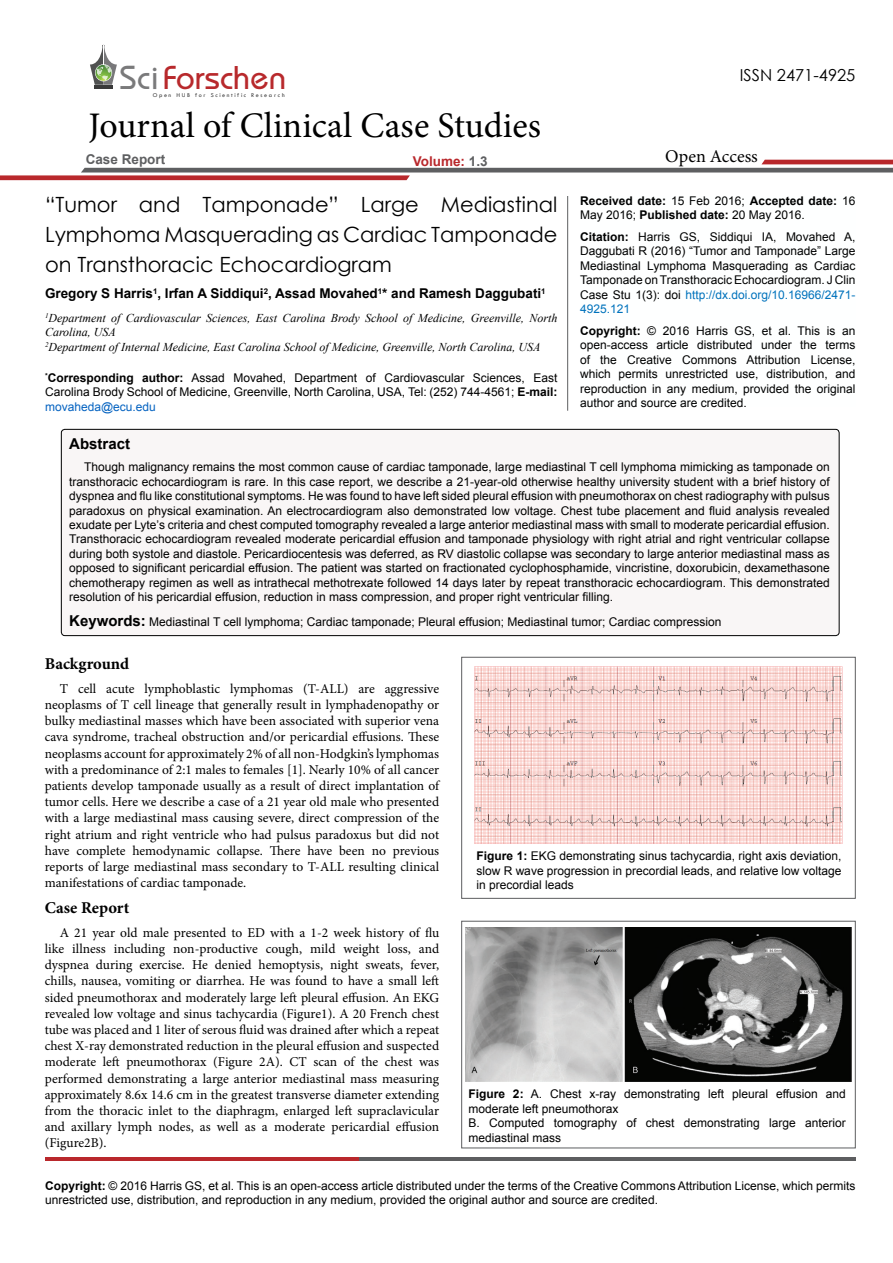
<style>
.page{position:relative;width:893px;height:1263px;background:#fff}
.page>*{position:absolute;margin:0;border:0;box-sizing:border-box;transform-origin:0 0}
.t1{font:36px "Minion Pro";color:#000}
.t2{font:34.35px "Opal";color:#b8292c}
.t3{font:21px/30px "Century Gothic";color:#000;text-align:justify}
.t4{font:18px "Minion Pro";color:#000}
.t5{font:700 16.5px "Minion Pro";color:#000}
.t6{font:16.5px "Century Gothic";color:#000}
.t7{font:700 15px "Arial";color:#000}
.t8{font:13.5px/16.2px "Minion Pro";color:#000;text-align:justify}
.t9{font:700 13.5px "Arial";color:#000}
.t10{font:700 13.5px "Arial";color:#5e5f61}
.t11{font:700 13.5px "Arial";color:#b9282c}
.t12{font:12px/14.4px "Arial";color:#000;text-align:justify}
.t13{font:italic 12px/14.4px "Times New Roman";color:#000}
.t14{font:700 12px/14.4px "Arial";color:#000}
.t15{font:6.15px "Tw Cen";letter-spacing:.27em;color:#3a3a3a}
.s1{color:#7a7a7b}
.s2{color:#5e5f61}
.s3{font-weight:700}
.s4{color:#0563c1}
.s5{font-weight:400}
.s6{color:#0072bc}
.s7{font-weight:700;font-size:15px}
</style>
<div class="page">
<hr style="left:94px;top:85px;width:19px;height:4px;background:#3a3a3a">
<svg style="left:90px;top:45px;width:27px;height:40px"></svg>
<svg style="left:0;top:160px;width:893px;height:20px"></svg>
<hr style="left:45px;top:1157px;width:314px;height:4px;background:#b9282c">
<hr style="left:359px;top:1157px;width:496px;height:4px;background:#5d5e60">
<hr style="left:567px;top:196px;width:1px;height:215px;background:#5e5f61">
<div style="left:61px;top:429px;width:778px;height:207px;background:#f9f6f6;border-radius:4px"></div>
<div style="left:61px;top:429px;width:778px;height:207px;border:1px solid #000;border-radius:4px"></div>
<div style="left:461px;top:657px;width:394px;height:241px;border:1px solid #5d5e60"></div>
<img style="left:475px;top:666px;width:367px;height:178px">
<div style="left:461px;top:921px;width:394px;height:227px;border:1px solid #5d5e60"></div>
<img style="left:466px;top:927px;width:385px;height:154px">
<h2 class="t2" style="left:120px;top:57px;width:168px"><span class="s1">Sci</span>Forschen</h2>
<p class="t15" style="left:153px;top:91px;width:134px">O pen HUB for Scientific Research</p>
<h1 class="t1" style="left:88px;top:102px;width:454px">Journal of Clinical Case Studies</h1>
<p class="t10" style="left:86px;top:151px;width:81px">Case Report</p>
<p class="t11" style="left:413px;top:152px;width:76px">Volume: <span class="s2">1.3</span></p>
<p class="t3" style="left:45px;top:189px;width:514px">“Tumor and Tamponade” Large Mediastinal Lymphoma Masquerading as Cardiac Tamponade on Transthoracic Echocardiogram</p>
<p class="t9" style="left:45px;top:285px;width:502px">Gregory S Harris<sup>1</sup>, Irfan A Siddiqui<sup>2</sup>, Assad Movahed<sup>1</sup>* and Ramesh Daggubati<sup>1</sup></p>
<p class="t13" style="left:45px;top:310px;width:514px"><sup>1</sup>Department of Cardiovascular Sciences, East Carolina Brody School of Medicine, Greenville, North<br>Carolina, USA</p>
<p class="t13" style="left:45px;top:339px;width:497px"><sup>2</sup>Department of Internal Medicine, East Carolina School of Medicine, Greenville, North Carolina, USA</p>
<p class="t12" style="left:45px;top:371px;width:514px"><sup>*</sup><span class="s3">Corresponding author:</span> Assad Movahed, Department of Cardiovascular Sciences, East Carolina Brody School of Medicine, Greenville, North Carolina, USA, Tel: (252) 744-4561; <span class="s3">E-mail: </span><span class="s4">movaheda@ecu.edu</span></p>
<p class="t6" style="left:740px;top:64px;width:117px">ISSN 2471-4925</p>
<h3 class="t4" style="left:665px;top:145px;width:94px">Open Access</h3>
<p class="t14" style="left:580px;top:194px;width:277px">Received date: <span class="s5">15 Feb 2016;</span> Accepted date: <span class="s5">16<br>May 2016;</span> Published date: <span class="s5">20 May 2016.</span></p>
<p class="t12" style="left:580px;top:230px;width:277px"><span class="s3">Citation:</span> Harris GS, Siddiqui IA, Movahed A, Daggubati R (2016) “Tumor and Tamponade” Large Mediastinal Lymphoma Masquerading as Cardiac Tamponade on Transthoracic Echocardiogram. J Clin Case Stu 1(3): doi <span class="s6">http://dx.doi.org/10.16966/2471- 4925.121</span></p>
<p class="t12" style="left:580px;top:324px;width:277px"><span class="s3">Copyright:</span> © 2016 Harris GS, et al. This is an open-access article distributed under the terms of the Creative Commons Attribution License, which permits unrestricted use, distribution, and reproduction in any medium, provided the original author and source are credited.</p>
<p class="t7" style="left:69px;top:434px;width:62px">Abstract</p>
<p class="t12" style="left:69px;top:460px;width:762px;text-indent:15px">Though malignancy remains the most common cause of cardiac tamponade, large mediastinal T cell lymphoma mimicking as tamponade on transthoracic echocardiogram is rare. In this case report, we describe a 21-year-old otherwise healthy university student with a brief history of dyspnea and flu like constitutional symptoms. He was found to have left sided pleural effusion with pneumothorax on chest radiography with pulsus paradoxus on physical examination. An electrocardiogram also demonstrated low voltage. Chest tube placement and fluid analysis revealed exudate per Lyte’s criteria and chest computed tomography revealed a large anterior mediastinal mass with small to moderate pericardial effusion.<br>Transthoracic echocardiogram revealed moderate pericardial effusion and tamponade physiology with right atrial and right ventricular collapse during both systole and diastole. Pericardiocentesis was deferred, as RV diastolic collapse was secondary to large anterior mediastinal mass as opposed to significant pericardial effusion. The patient was started on fractionated cyclophosphamide, vincristine, doxorubicin, dexamethasone chemotherapy regimen as well as intrathecal methotrexate followed 14 days later by repeat transthoracic echocardiogram. This demonstrated resolution of his pericardial effusion, reduction in mass compression, and proper right ventricular filling.</p>
<p class="t12" style="left:69px;top:615px;width:654px"><span class="s7">Keywords:</span> Mediastinal T cell lymphoma; Cardiac tamponade; Pleural effusion; Mediastinal tumor; Cardiac compression</p>
<p class="t5" style="left:45px;top:652px;width:86px">Background</p>
<p class="t8" style="left:45px;top:680px;width:396px;text-indent:15px">T cell acute lymphoblastic lymphomas (T-ALL) are aggressive neoplasms of T cell lineage that generally result in lymphadenopathy or bulky mediastinal masses which have been associated with superior vena cava syndrome, tracheal obstruction and/or pericardial effusions. These neoplasms account for approximately 2% of all non-Hodgkin’s lymphomas with a predominance of 2:1 males to females [1]. Nearly 10% of all cancer patients develop tamponade usually as a result of direct implantation of tumor cells. Here we describe a case of a 21 year old male who presented with a large mediastinal mass causing severe, direct compression of the right atrium and right ventricle who had pulsus paradoxus but did not have complete hemodynamic collapse. There have been no previous reports of large mediastinal mass secondary to T-ALL resulting clinical manifestations of cardiac tamponade.</p>
<p class="t5" style="left:45px;top:896px;width:86px">Case Report</p>
<p class="t8" style="left:45px;top:924px;width:396px;text-indent:15px">A 21 year old male presented to ED with a 1-2 week history of flu like illness including non-productive cough, mild weight loss, and dyspnea during exercise. He denied hemoptysis, night sweats, fever, chills, nausea, vomiting or diarrhea. He was found to have a small left sided pneumothorax and moderately large left pleural effusion. An EKG revealed low voltage and sinus tachycardia (Figure1). A 20 French chest tube was placed and 1 liter of serous fluid was drained after which a repeat chest X-ray demonstrated reduction in the pleural effusion and suspected moderate left pneumothorax (Figure 2A). CT scan of the chest was performed demonstrating a large anterior mediastinal mass measuring approximately 8.6x 14.6 cm in the greatest transverse diameter extending from the thoracic inlet to the diaphragm, enlarged left supraclavicular and axillary lymph nodes, as well as a moderate pericardial effusion (Figure2B).</p>
<p class="t12" style="left:477px;top:849px;width:366px"><span class="s3">Figure 1:</span> EKG demonstrating sinus tachycardia, right axis deviation, slow R wave progression in precordial leads, and relative low voltage in precordial leads</p>
<p class="t12" style="left:468px;top:1087px;width:379px"><span class="s3">Figure 2:</span> A. Chest x-ray demonstrating left pleural effusion and moderate left pneumothorax</p>
<p class="t12" style="left:468px;top:1116px;width:379px">B. Computed tomography of chest demonstrating large anterior mediastinal mass</p>
<p class="t12" style="left:45px;top:1178px;width:812px"><span class="s3">Copyright:</span> © 2016 Harris GS, et al. This is an open-access article distributed under the terms of the Creative Commons Attribution License, which permits unrestricted use, distribution, and reproduction in any medium, provided the original author and source are credited.</p>
</div>
